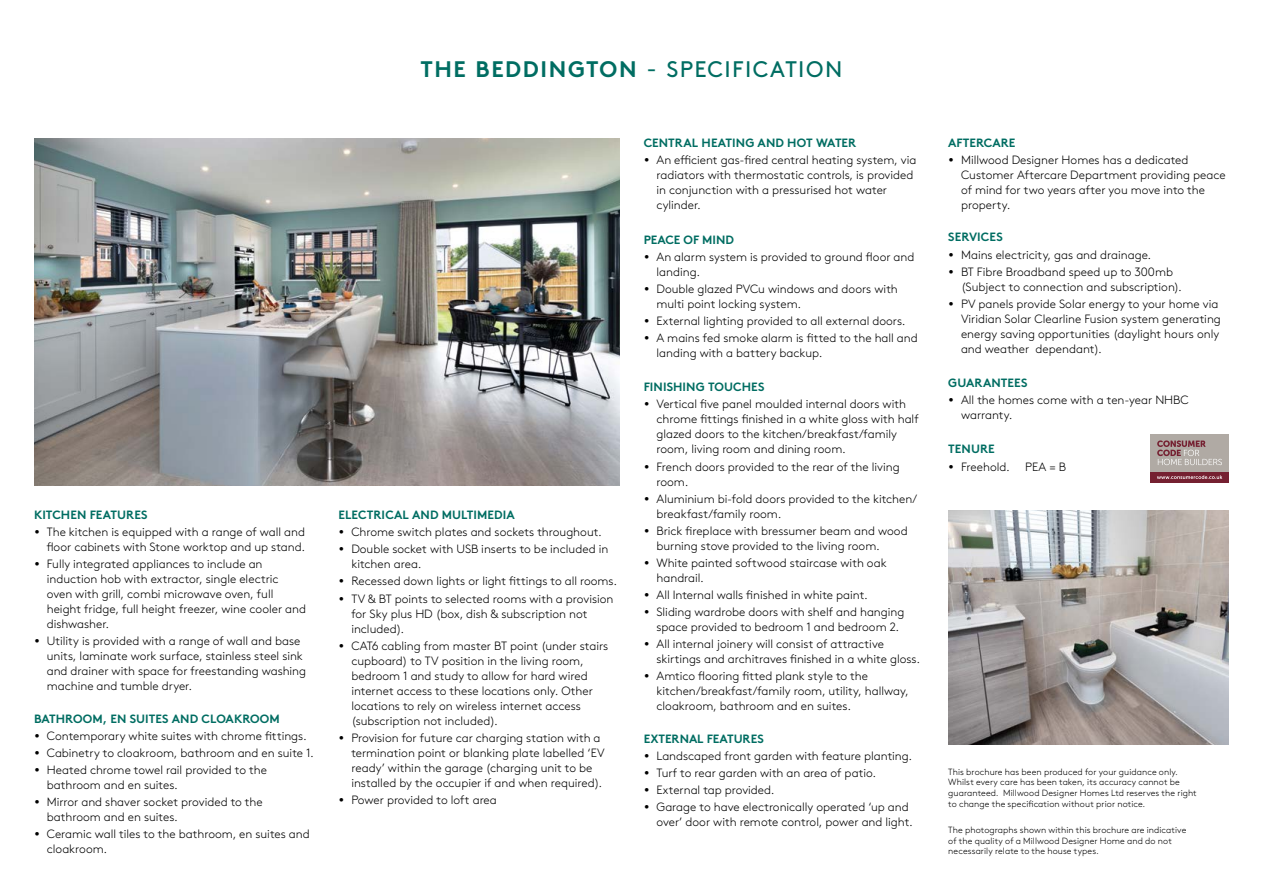
<style>
.page{position:relative;width:1263px;height:893px;background:#fff}
.page>*{position:absolute;margin:0;border:0;box-sizing:border-box;transform-origin:0 0}
.t1{font:22.5px "Brown";letter-spacing:.065em;color:#006d62}
.t2{font:300 12px/15px "Brown";color:#000}
.t3{font:700 12px "Brown";letter-spacing:.005em;color:#006d62}
.t4{font:300 9px/10.8px "Brown";letter-spacing:.01em;color:#000}
.s1{font-family:"Gotham";font-weight:700}
.s2{font-weight:700}
</style>
<div class="page">
<img style="left:34px;top:138px;width:586px;height:347px">
<img style="left:948px;top:510px;width:281px;height:234px">
<div style="left:1150px;top:472px;width:79px;height:11px;background:#752031"></div>
<svg style="left:1157px;top:475px;width:65px;height:4px"></svg>
<div style="left:1150px;top:434px;width:79px;height:38px;background:#b0aaa4"></div>
<svg style="left:1157px;top:440px;width:65px;height:25px"></svg>
<p class="t3" style="left:34px;top:505px;width:115px">KITCHEN FEATURES</p>
<p class="t2" style="left:34px;top:524px;width:273px;text-align:right"><span class="s1">•</span> The kitchen is equipped with a range of wall and floor cabinets with Stone worktop and up stand.</p>
<p class="t2" style="left:47px;top:556px;width:261px;text-indent:-13px"><span class="s1">•</span> Fully integrated appliances to include an induction hob with extractor, single electric oven with grill, combi microwave oven, full height fridge, full height freezer, wine cooler and dishwasher.</p>
<p class="t2" style="left:47px;top:633px;width:261px;text-indent:-13px"><span class="s1">•</span> Utility is provided with a range of wall and base units, laminate work surface, stainless steel sink and drainer with space for freestanding washing machine and tumble dryer.</p>
<p class="t3" style="left:34px;top:709px;width:247px">BATHROOM, EN SUITES AND CLOAKROOM</p>
<p class="t2" style="left:34px;top:727px;width:274px"><span class="s1">•</span> Contemporary white suites with chrome fittings.</p>
<p class="t2" style="left:34px;top:744px;width:281px"><span class="s1">•</span> Cabinetry to cloakroom, bathroom and en suite 1.</p>
<p class="t2" style="left:47px;top:761px;width:222px;text-indent:-13px"><span class="s1">•</span> Heated chrome towel rail provided to the bathroom and en suites.</p>
<p class="t2" style="left:47px;top:794px;width:217px;text-indent:-13px"><span class="s1">•</span> Mirror and shaver socket provided to the bathroom and en suites.</p>
<p class="t2" style="left:47px;top:826px;width:265px;text-indent:-13px"><span class="s1">•</span> Ceramic wall tiles to the bathroom, en suites and cloakroom.</p>
<h1 class="t1" style="left:421px;top:52px;width:423px"><span class="s2">THE BEDDINGTON</span> - SPECIFICATION</h1>
<p class="t3" style="left:339px;top:505px;width:178px">ELECTRICAL AND MULTIMEDIA</p>
<p class="t2" style="left:339px;top:524px;width:265px"><span class="s1">•</span> Chrome switch plates and sockets throughout.</p>
<p class="t2" style="left:351px;top:541px;width:259px;text-indent:-13px"><span class="s1">•</span> Double socket with USB inserts to be included in kitchen area.</p>
<p class="t2" style="left:339px;top:573px;width:280px"><span class="s1">•</span> Recessed down lights or light fittings to all rooms.</p>
<p class="t2" style="left:351px;top:590px;width:264px;text-indent:-13px"><span class="s1">•</span> TV &amp; BT points to selected rooms with a provision for Sky plus HD (box, dish &amp; subscription not included).</p>
<p class="t2" style="left:351px;top:637px;width:258px;text-indent:-13px"><span class="s1">•</span> CAT6 cabling from master BT point (under stairs cupboard) to TV position in the living room, bedroom 1 and study to allow for hard wired internet access to these locations only. Other locations to rely on wireless internet access (subscription not included).</p>
<p class="t2" style="left:351px;top:729px;width:255px;text-indent:-13px"><span class="s1">•</span> Provision for future car charging station with a termination point or blanking plate labelled ‘EV ready’ within the garage (charging unit to be installed by the occupier if and when required).</p>
<p class="t2" style="left:339px;top:791px;width:160px"><span class="s1">•</span> Power provided to loft area</p>
<p class="t3" style="left:644px;top:133px;width:214px">CENTRAL HEATING AND HOT WATER</p>
<p class="t2" style="left:656px;top:152px;width:262px;text-indent:-13px"><span class="s1">•</span> An efficient gas-fired central heating system, via radiators with thermostatic controls, is provided in conjunction with a pressurised hot water cylinder.</p>
<p class="t3" style="left:644px;top:230px;width:92px">PEACE OF MIND</p>
<p class="t2" style="left:656px;top:248px;width:259px;text-indent:-13px"><span class="s1">•</span> An alarm system is provided to ground floor and landing.</p>
<p class="t2" style="left:656px;top:280px;width:243px;text-indent:-13px"><span class="s1">•</span> Double glazed PVCu windows and doors with multi point locking system.</p>
<p class="t2" style="left:644px;top:312px;width:263px"><span class="s1">•</span> External lighting provided to all external doors.</p>
<p class="t2" style="left:656px;top:330px;width:263px;text-indent:-13px"><span class="s1">•</span> A mains fed smoke alarm is fitted to the hall and landing with a battery backup.</p>
<p class="t3" style="left:644px;top:377px;width:122px">FINISHING TOUCHES</p>
<p class="t2" style="left:656px;top:396px;width:264px;text-indent:-13px"><span class="s1">•</span> Vertical five panel moulded internal doors with chrome fittings finished in a white gloss with half glazed doors to the kitchen/breakfast/family room, living room and dining room.</p>
<p class="t2" style="left:656px;top:458px;width:245px;text-indent:-13px"><span class="s1">•</span> French doors provided to the rear of the living room.</p>
<p class="t2" style="left:656px;top:490px;width:262px;text-indent:-13px"><span class="s1">•</span> Aluminium bi-fold doors provided to the kitchen/ breakfast/family room.</p>
<p class="t2" style="left:656px;top:522px;width:253px;text-indent:-13px"><span class="s1">•</span> Brick fireplace with bressumer beam and wood burning stove provided to the living room.</p>
<p class="t2" style="left:656px;top:554px;width:232px;text-indent:-13px"><span class="s1">•</span> White painted softwood staircase with oak handrail.</p>
<p class="t2" style="left:644px;top:587px;width:226px"><span class="s1">•</span> All Internal walls finished in white paint.</p>
<p class="t2" style="left:656px;top:604px;width:249px;text-indent:-13px"><span class="s1">•</span> Sliding wardrobe doors with shelf and hanging space provided to bedroom 1 and bedroom 2.</p>
<p class="t2" style="left:656px;top:636px;width:265px;text-indent:-13px"><span class="s1">•</span> All internal joinery will consist of attractive skirtings and architraves finished in a white gloss.</p>
<p class="t2" style="left:656px;top:668px;width:254px;text-indent:-13px"><span class="s1">•</span> Amtico flooring fitted plank style to the kitchen/breakfast/family room, utility, hallway, cloakroom, bathroom and en suites.</p>
<p class="t3" style="left:644px;top:729px;width:122px">EXTERNAL FEATURES</p>
<p class="t2" style="left:644px;top:747px;width:270px"><span class="s1">•</span> Landscaped front garden with feature planting.</p>
<p class="t2" style="left:644px;top:764px;width:234px"><span class="s1">•</span> Turf to rear garden with an area of patio.</p>
<p class="t2" style="left:644px;top:781px;width:132px"><span class="s1">•</span> External tap provided.</p>
<p class="t2" style="left:656px;top:799px;width:258px;text-indent:-13px"><span class="s1">•</span> Garage to have electronically operated ‘up and over’ door with remote control, power and light.</p>
<p class="t3" style="left:948px;top:133px;width:69px">AFTERCARE</p>
<p class="t2" style="left:961px;top:152px;width:266px;text-indent:-13px"><span class="s1">•</span> Millwood Designer Homes has a dedicated Customer Aftercare Department providing peace of mind for two years after you move into the property.</p>
<p class="t3" style="left:948px;top:228px;width:56px">SERVICES</p>
<p class="t2" style="left:948px;top:246px;width:204px"><span class="s1">•</span> Mains electricity, gas and drainage.</p>
<p class="t2" style="left:961px;top:263px;width:222px;text-indent:-13px"><span class="s1">•</span> BT Fibre Broadband speed up to 300mb (Subject to connection and subscription).</p>
<p class="t2" style="left:961px;top:295px;width:261px;text-indent:-13px"><span class="s1">•</span> PV panels provide Solar energy to your home via Viridian Solar Clearline Fusion system generating energy saving opportunities (daylight hours only and weather dependant).</p>
<p class="t3" style="left:948px;top:373px;width:81px">GUARANTEES</p>
<p class="t2" style="left:961px;top:392px;width:229px;text-indent:-13px"><span class="s1">•</span> All the homes come with a ten-year NHBC warranty.</p>
<p class="t3" style="left:948px;top:440px;width:48px">TENURE</p>
<p class="t2" style="left:948px;top:458px;width:63px"><span class="s1">•</span> Freehold.</p>
<p class="t2" style="left:1025px;top:458px;width:42px">PEA = B</p>
<p class="t4" style="left:948px;top:765px;width:250px">This brochure has been produced for your guidance only.<br>Whilst every care has been taken, its accuracy cannot be guaranteed. Millwood Designer Homes Ltd reserves the right to change the specification without prior notice.</p>
<p class="t4" style="left:948px;top:824px;width:240px">The photographs shown within this brochure are indicative of the quality of a Millwood Designer Home and do not necessarily relate to the house types.</p>
</div>
